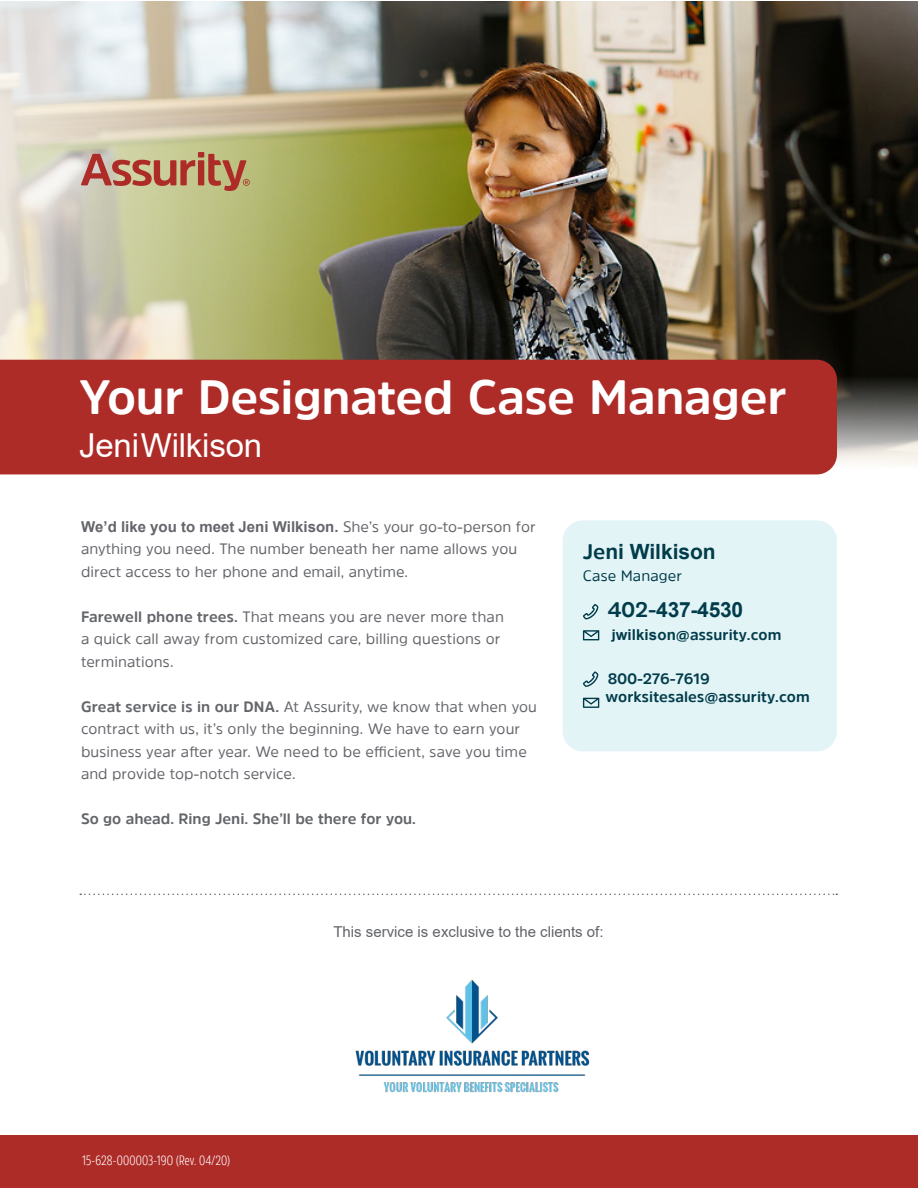
<style>
.page{position:relative;width:918px;height:1188px;background:#fff}
.page>*{position:absolute;margin:0;border:0;box-sizing:border-box;transform-origin:0 0}
.Title_2_-_32pt__34pt{font:700 48px "Amsi Pro";letter-spacing:-.01em;color:#fff}
.Subhead_White_18pt_R{font:33px "Arial";letter-spacing:-.005em;color:#fff}
.H6_14_pt_16pt_leadin{font:700 21px "Arial";letter-spacing:-.005em;color:#013c4b}
.Body_10pt_15pt_leadi{font:700 21px "Arial";letter-spacing:-.01em;color:#013c4b}
.Body_10pt_15pt_leadi-2{font:15px/22.5px "Amsi Pro";letter-spacing:.005em;color:#63656a}
.Body_10pt_15pt_leadi-3{font:700 15px/18px "Amsi Pro";letter-spacing:.01em;color:#013c4b}
.Body_10pt_15pt_leadi-4{font:700 15px "Amsi Pro";color:#63656a}
.t1{font:15px "Arial";color:#616368}
.H6_14_pt_16pt_leadin-2{font:15px "Amsi Pro";letter-spacing:.005em;color:#013c4b}
.Disclaimer_9pt_conde{font:300 13.5px "Amsi Pro Cond";letter-spacing:.005em;color:#fff}
.s1{font-family:"Arial";font-weight:700}
.s2{font-weight:700}
.s3{font-family:"Arial"}
.s4{font-family:"Amsi Pro"}
</style>
<div class="page">
<div style="left:0;top:1135px;width:918px;height:53px;background:#ae2c28"></div>
<svg style="left:80px;top:894px;width:757px;height:1px"></svg>
<img style="left:495px;top:2px;width:423px;height:462px">
<img style="left:0;top:1px;width:495px;height:359px">
<div style="left:0;top:360px;width:837px;height:114px;background:#ae2c28"></div>
<svg style="left:81px;top:152px;width:169px;height:39px;background:#bd9071"></svg>
<div style="left:563px;top:520px;width:274px;height:231px;background:#e3f4f6;border-radius:20px"></div>
<svg style="left:583px;top:604px;width:16px;height:15px"></svg>
<svg style="left:583px;top:630px;width:16px;height:10px"></svg>
<svg style="left:583px;top:671px;width:16px;height:16px"></svg>
<svg style="left:583px;top:698px;width:16px;height:10px"></svg>
<img style="left:355px;top:979px;width:235px;height:114px">
<p class="Title_2_-_32pt__34pt" style="left:79px;top:365px;width:709px">Your Designated Case Manager</p>
<p class="Subhead_White_18pt_R" style="left:79px;top:423px;width:185px">Jeni Wilkison</p>
<p class="Body_10pt_15pt_leadi-2" style="left:81px;top:515px;width:456px"><span class="s1">We’d like you to meet Jeni Wilkison.</span> She’s your go-to-person for anything you need. The number beneath her name allows you direct access to her phone and email, anytime.</p>
<p class="Body_10pt_15pt_leadi-2" style="left:81px;top:605px;width:424px"><span class="s2">Farewell phone trees.</span> That means you are never more than a quick call away from customized care, billing questions or terminations.</p>
<p class="Body_10pt_15pt_leadi-2" style="left:81px;top:695px;width:458px"><span class="s2">Great service is in our DNA.</span> At Assurity, we know that when you contract with us, it’s only the beginning. We have to earn your business year after year. We need to be efficient, save you time and provide top-notch service.</p>
<p class="Body_10pt_15pt_leadi-4" style="left:81px;top:809px;width:336px">So go ahead. Ring Je<span class="s3">ni</span>. She’ll be there for you.</p>
<p class="H6_14_pt_16pt_leadin" style="left:583px;top:537px;width:134px"><span class="s4">Je</span>ni Wilkison</p>
<p class="H6_14_pt_16pt_leadin-2" style="left:583px;top:566px;width:101px">Case Manager</p>
<p class="Body_10pt_15pt_leadi" style="left:607px;top:595px;width:137px"><span class="s4">402-</span>437-4530</p>
<p class="Body_10pt_15pt_leadi-3" style="left:611px;top:625px;width:172px">j<span class="s3">wilkison</span>@assurity.com</p>
<p class="Body_10pt_15pt_leadi-3" style="left:605px;top:669px;width:206px">800-276-7619 worksitesales@assurity.com</p>
<p class="Disclaimer_9pt_conde" style="left:82px;top:1151px;width:150px">15-628-000003-19O (Rev. 04/20)</p>
<p class="t1" style="left:333px;top:922px;width:272px">This service is exclusive to the clients of:</p>
</div>
